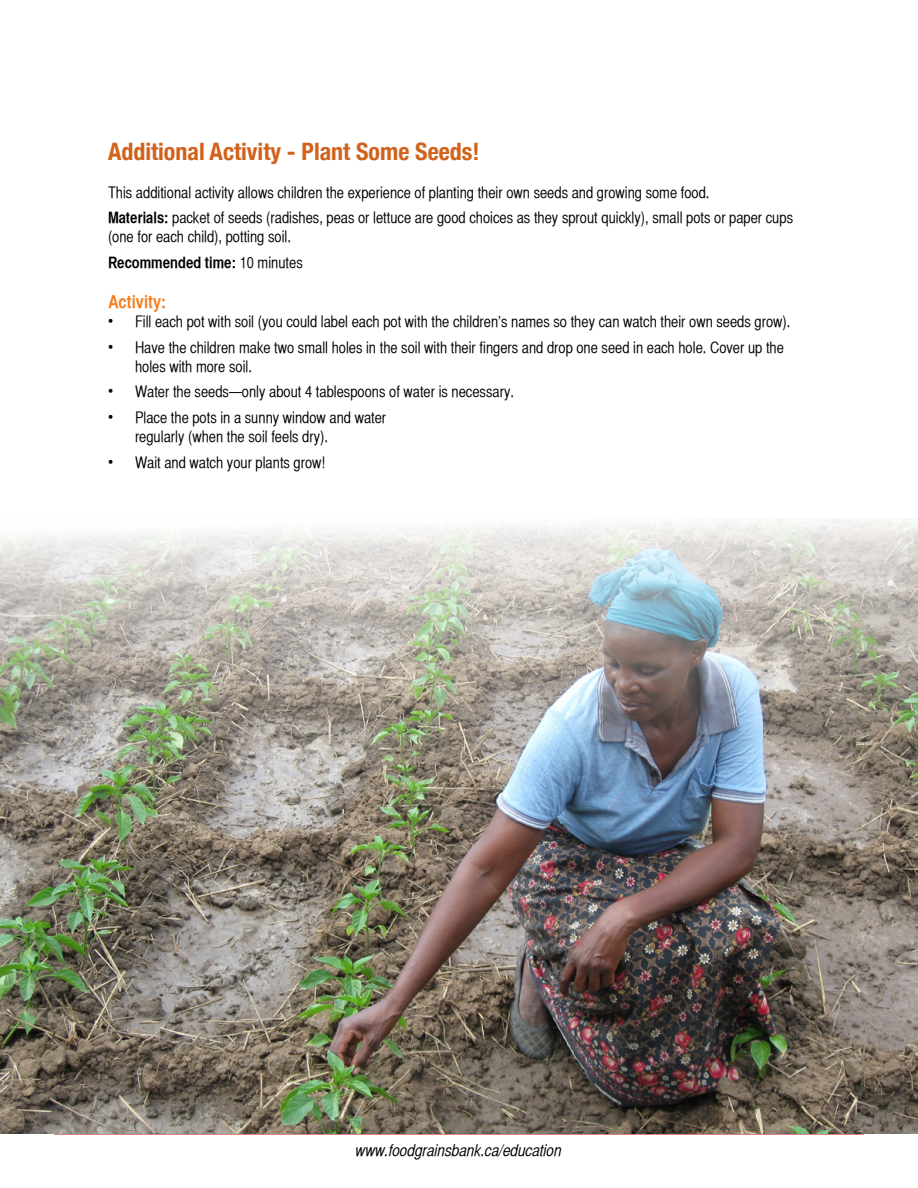
<style>
.page{position:relative;width:918px;height:1188px;background:#fff}
.page>*{position:absolute;margin:0;border:0;box-sizing:border-box;transform-origin:0 0}
.t1{font:700 condensed 24px "Helvetica Neue";color:#d1621b}
.t2{font:18px "Helvetica CY Bold";color:#f57e20}
.t3{font:16.5px "Helvetica CY Oblique";color:#000}
.t4{font:15.75px/18.9px "Helvetica CY Plain";color:#000}
.t5{font:15.75px "Helvetica CY Bold";color:#000}
.s1{font-family:"Helvetica CY Bold"}
.s2{font-family:"Helvetica CY Plain"}
.s3{font-size:18px}
</style>
<div class="page">
<hr style="left:54px;top:1134px;width:810px;height:1px;background:#c52026">
<img style="left:0;top:518px;width:918px;height:616px">
<h1 class="t1" style="left:108px;top:131px;width:373px">Additional Activity - Plant Some Seeds!</h1>
<p class="t4" style="left:108px;top:179px;width:687px;line-height:25.7px">This additional activity allows children the experience of planting their own seeds and growing some food.<br><span class="s1">Materials:</span> packet of seeds (radishes, peas or lettuce are good choices as they sprout quickly), small pots or paper cups</p>
<p class="t4" style="left:108px;top:227px;width:185px">(one for each child), potting soil.</p>
<p class="t5" style="left:108px;top:253px;width:196px">Recommended time: <span class="s2">10 minutes</span></p>
<p class="t2" style="left:108px;top:291px;width:60px">Activity:</p>
<p class="t4" style="left:108px;top:312px;width:684px"><span class="s3">•</span> Fill each pot with soil (you could label each pot with the children’s names so they can watch their own seeds grow).</p>
<p class="t4" style="left:135px;top:338px;width:650px;text-indent:-27px"><span class="s3">•</span> Have the children make two small holes in the soil with their fingers and drop one seed in each hole. Cover up the holes with more soil.</p>
<p class="t4" style="left:108px;top:382px;width:408px"><span class="s3">•</span> Water the seeds—only about 4 tablespoons of water is necessary.</p>
<p class="t4" style="left:135px;top:408px;width:253px;text-indent:-27px"><span class="s3">•</span> Place the pots in a sunny window and water regularly (when the soil feels dry).</p>
<p class="t4" style="left:108px;top:453px;width:219px"><span class="s3">•</span> Wait and watch your plants grow!</p>
<p class="t3" style="left:356px;top:1141px;width:208px">www.foodgrainsbank.ca/education</p>
</div>
